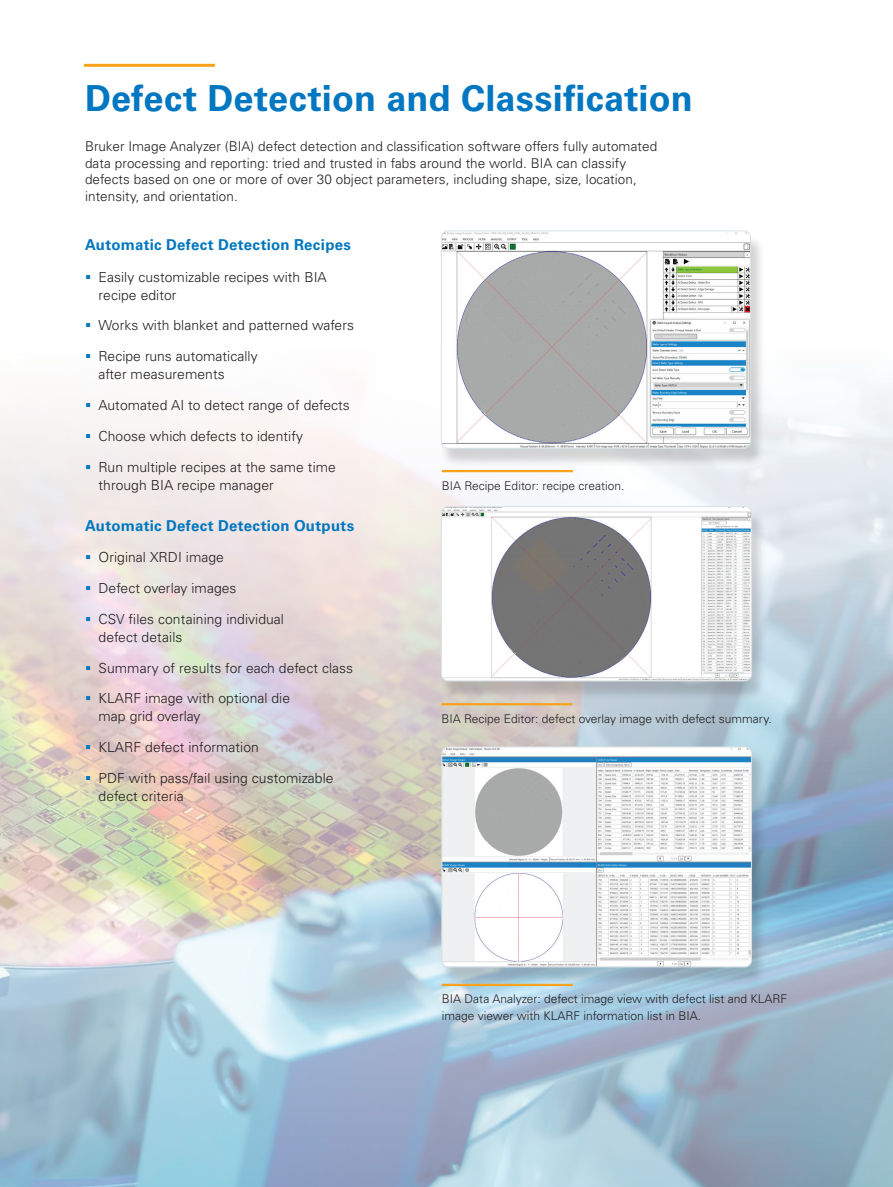
<style>
.page{position:relative;width:893px;height:1187px;background:#fff}
.page>*{position:absolute;margin:0;border:0;box-sizing:border-box;transform-origin:0 0}
.Headline{font:700 36px "Univers LT Std";letter-spacing:.005em;color:#0077c0}
._2nd_Subhead{font:700 15px "Univers LT Std";letter-spacing:.02em;color:#0077c0}
.t1{font:300 13.8px/18px "Univers LT Std";letter-spacing:.005em;color:#231f20}
.Body_Copy_9_11{font:300 13.5px/16.5px "Univers LT Std";letter-spacing:.005em;color:#231f20}
.t2{font:300 12px/16.5px "Univers LT Std";color:#231f20}
</style>
<div class="page">
<img style="left:0;top:63px;width:893px;height:809px">
<svg style="left:0;top:872px;width:893px;height:314px;background:#a9c1d1"></svg>
<hr style="left:84px;top:64px;width:131px;height:3px;background:#f9a21c">
<div style="left:440px;top:234px;width:326px;height:234px;background:#231f20;opacity:.19"></div>
<img style="left:441px;top:231px;width:310px;height:217px">
<div style="left:441px;top:230px;width:310px;height:218px;border:1px solid #dae2e7;border-radius:7px"></div>
<div style="left:440px;top:510px;width:327px;height:190px;background:#231f20;opacity:.19"></div>
<img style="left:441px;top:506px;width:311px;height:175px">
<div style="left:441px;top:506px;width:311px;height:175px;border:1px solid #dae2e7;border-radius:7px"></div>
<div style="left:440px;top:750px;width:327px;height:236px;background:#231f20;opacity:.19"></div>
<img style="left:442px;top:747px;width:309px;height:219px">
<div style="left:441px;top:746px;width:311px;height:221px;border:1px solid #dae2e7;border-radius:7px"></div>
<hr style="left:442px;top:470px;width:131px;height:2px;background:#f9a21c">
<hr style="left:441px;top:703px;width:131px;height:2px;background:#f9a21c">
<hr style="left:442px;top:983px;width:131px;height:2px;background:#f9a21c">
<svg style="left:86px;top:275px;width:4px;height:4px"></svg>
<svg style="left:86px;top:323px;width:4px;height:4px"></svg>
<svg style="left:86px;top:354px;width:4px;height:4px"></svg>
<svg style="left:86px;top:403px;width:4px;height:4px"></svg>
<svg style="left:86px;top:434px;width:4px;height:4px"></svg>
<svg style="left:86px;top:464px;width:4px;height:4px"></svg>
<svg style="left:86px;top:555px;width:4px;height:4px"></svg>
<svg style="left:86px;top:586px;width:4px;height:4px"></svg>
<svg style="left:86px;top:617px;width:4px;height:4px"></svg>
<svg style="left:86px;top:665px;width:4px;height:4px"></svg>
<svg style="left:86px;top:696px;width:4px;height:4px"></svg>
<svg style="left:86px;top:745px;width:4px;height:4px"></svg>
<svg style="left:86px;top:776px;width:4px;height:4px"></svg>
<p class="Headline" style="left:85px;top:77px;width:609px">Defect Detection and Classification</p>
<p class="Body_Copy_9_11" style="left:85px;top:138px;width:574px">Bruker Image Analyzer (BIA) defect detection and classification software offers fully automated data processing and reporting: tried and trusted in fabs around the world. BIA can classify defects based on one or more of over 30 object parameters, including shape, size, location, intensity, and orientation.</p>
<p class="_2nd_Subhead" style="left:85px;top:236px;width:268px">Automatic Defect Detection Recipes</p>
<p class="t1" style="left:99px;top:268px;width:230px">Easily customizable recipes with BIA recipe editor</p>
<p class="t1" style="left:99px;top:316px;width:257px">Works with blanket and patterned wafers</p>
<p class="t1" style="left:99px;top:347px;width:161px">Recipe runs automatically after measurements</p>
<p class="t1" style="left:99px;top:396px;width:253px">Automated AI to detect range of defects</p>
<p class="t1" style="left:99px;top:427px;width:206px">Choose which defects to identify</p>
<p class="t1" style="left:99px;top:457px;width:239px">Run multiple recipes at the same time through BIA recipe manager</p>
<p class="_2nd_Subhead" style="left:85px;top:516px;width:271px">Automatic Defect Detection Outputs</p>
<p class="t1" style="left:99px;top:548px;width:127px">Original XRDI image</p>
<p class="t1" style="left:99px;top:579px;width:140px">Defect overlay images</p>
<p class="t1" style="left:99px;top:610px;width:187px">CSV files containing individual defect details</p>
<p class="t1" style="left:99px;top:658px;width:256px">Summary of results for each defect class</p>
<p class="t1" style="left:99px;top:689px;width:193px">KLARF image with optional die map grid overlay</p>
<p class="t1" style="left:99px;top:738px;width:162px">KLARF defect information</p>
<p class="t1" style="left:99px;top:769px;width:237px">PDF with pass/fail using customizable defect criteria</p>
<p class="t2" style="left:442px;top:477px;width:184px">BIA Recipe Editor: recipe creation.</p>
<p class="t2" style="left:441px;top:710px;width:332px">BIA Recipe Editor: defect overlay image with defect summary.</p>
<p class="t2" style="left:442px;top:990px;width:347px">BIA Data Analyzer: defect image view with defect list and KLARF image viewer with KLARF information list in BIA.</p>
</div>
